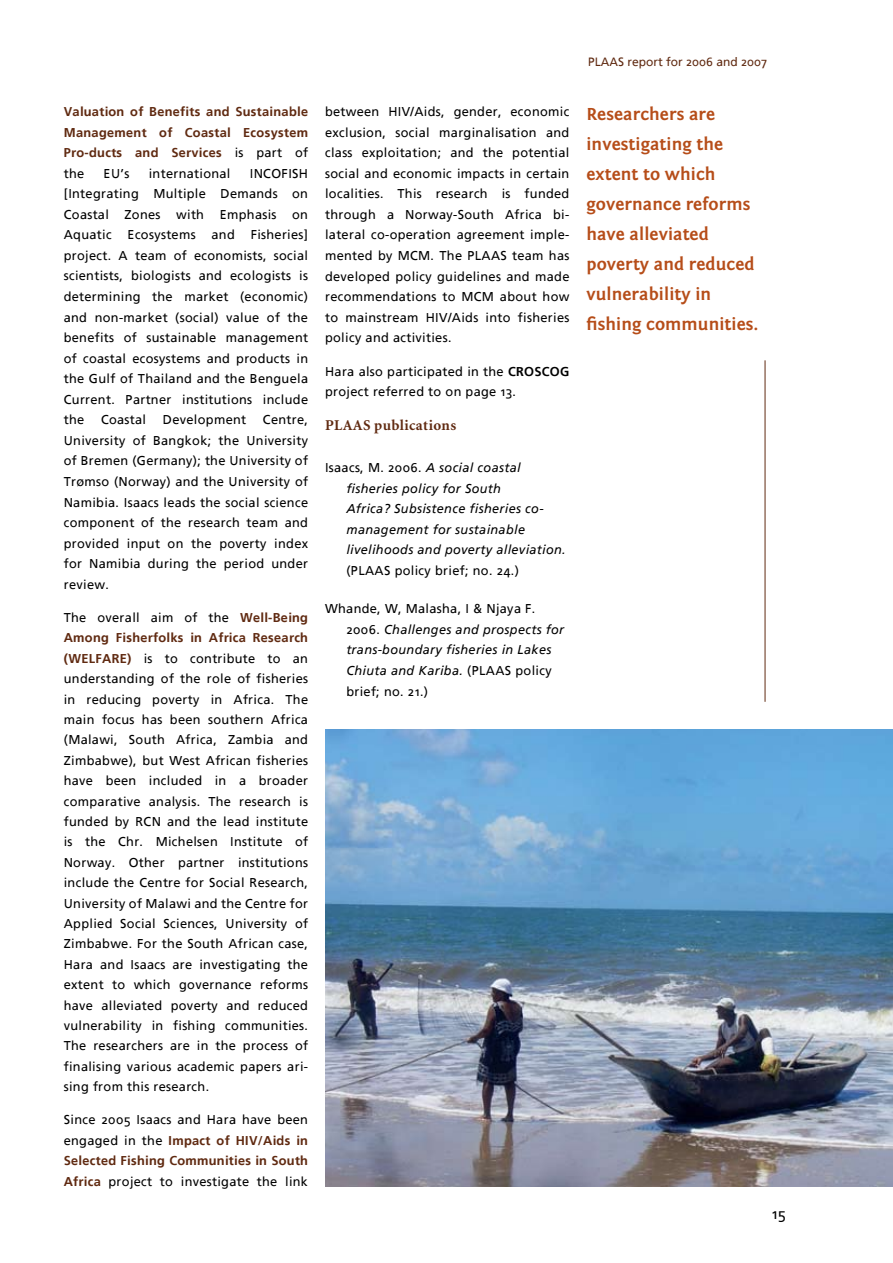
<style>
.page{position:relative;width:893px;height:1263px;background:#fff}
.page>*{position:absolute;margin:0;border:0;box-sizing:border-box;transform-origin:0 0}
.t1{font:700 18px/30px "Fontin Sans";letter-spacing:.005em;color:#b64d19}
.t2{font:700 15px "Minion";letter-spacing:.025em;color:#602a11}
.t3{font:15px "Frutiger Linotype";color:#000}
.t4{font:12.75px/20.5px "Frutiger Linotype";letter-spacing:.025em;color:#000;text-align:justify}
.t5{font:italic 12.75px/20.5px "Frutiger Linotype";letter-spacing:.025em;color:#000}
.t6{font:700 12.75px/20.5px "Frutiger Linotype";letter-spacing:.025em;color:#602a11;text-align:justify}
.t7{font:12px "Frutiger Linotype";color:#602a11}
.s1{font-weight:400;color:#000}
.s2{font-weight:700;color:#602a11}
.s3{font-weight:700}
.s4{font-style:normal}
</style>
<div class="page">
<hr style="left:765px;top:360px;width:1px;height:342px;background:#602a11">
<img style="left:325px;top:729px;width:568px;height:457px">
<p class="t6" style="left:64px;top:101px;width:246px">Valuation of Benefits and Sustainable Management of Coastal Ecosystem Pro-ducts and Services <span class="s1">is part of the</span></p>
<p class="t4" style="left:104px;top:163px;width:27px">EU’s</p>
<p class="t4" style="left:149px;top:163px;width:83px">international</p>
<p class="t4" style="left:64px;top:163px;width:246px;text-indent:186px">INCOFISH [Integrating Multiple Demands on Coastal Zones with Emphasis on Aquatic Ecosystems and Fisheries] project. A team of economists, social scientists, biologists and ecologists is determining the market (economic) and non-market (social) value of the benefits of sustainable management of coastal ecosystems and products in the Gulf of Thailand and the Benguela Current. Partner institutions include the</p>
<p class="t4" style="left:101px;top:410px;width:47px">Coastal</p>
<p class="t4" style="left:163px;top:410px;width:85px">Development</p>
<p class="t4" style="left:64px;top:410px;width:246px;text-indent:199px">Centre, University of Bangkok; the University of Bremen (Germany); the University of Trømso (Norway) and the University of Namibia. Isaacs leads the social science component of the research team and provided input on the poverty index for Namibia during the period under review.</p>
<p class="t4" style="left:64px;top:607px;width:246px">The overall aim of the <span class="s2">Well-Being Among Fisherfolks in Africa Research (WELFARE)</span> is to contribute to an understanding of the role of fisheries in reducing poverty in Africa. The main focus has been southern Africa (Malawi, South Africa, Zambia and Zimbabwe), but West African fisheries have been included in a broader comparative analysis. The research is funded by RCN and the lead institute is the Chr. Michelsen Institute of Norway. Other partner institutions include the Centre for Social Research, University of Malawi and the Centre for Applied Social Sciences, University of Zimbabwe. For the South African case, Hara and Isaacs are investigating the extent to which governance reforms have alleviated poverty and reduced vulnerability in fishing communities.<br>The researchers are in the process of finalising various academic papers ari&shy;sing from this research.</p>
<p class="t4" style="left:64px;top:1110px;width:246px">Since 2005 Isaacs and Hara have been engaged in the <span class="s2">Impact of HIV/Aids in Selected Fishing Communities in South Africa</span> project to investigate the link</p>
<p class="t4" style="left:325px;top:101px;width:246px">between HIV/Aids, gender, economic exclusion, social marginalisation and class exploitation; and the potential social and economic impacts in certain localities. This research is funded through a Norway-South Africa bi&shy;lateral co-operation agreement imple&shy;mented by MCM. The PLAAS team has developed policy guidelines and made recommendations to MCM about how to mainstream HIV/Aids into fisheries policy and activities.</p>
<p class="t4" style="left:325px;top:361px;width:246px">Hara also participated in the <span class="s3">CROSCOG </span>project referred to on page 13.</p>
<p class="t2" style="left:325px;top:417px;width:133px">PLAAS publications</p>
<p class="t5" style="left:346px;top:457px;width:221px;text-indent:-21px"><span class="s4">Isaacs, M. 2006.</span> A social coastal fisheries policy for South<br>Africa? Subsistence fisheries co&shy;management for sustainable livelihoods and poverty alleviation.</p>
<p class="t4" style="left:346px;top:560px;width:174px">(PLAAS policy brief; no. 24.)</p>
<p class="t5" style="left:346px;top:599px;width:219px;text-indent:-21px"><span class="s4">Whande, W, Malasha, I &amp; Njaya F.<br>2006.</span> Challenges and prospects for trans-boundary fisheries in Lakes<br>Chiuta and Kariba. <span class="s4">(PLAAS policy brief; no. 21.)</span></p>
<p class="t7" style="left:588px;top:54px;width:181px">PLAAS report for 2006 and 2007</p>
<h1 class="t1" style="left:586px;top:99px;width:174px">Researchers are investigating the extent to which governance reforms have alleviated poverty and reduced vulnerability in fishing communities.</h1>
<p class="t3" style="left:772px;top:1205px;width:15px">15</p>
</div>
